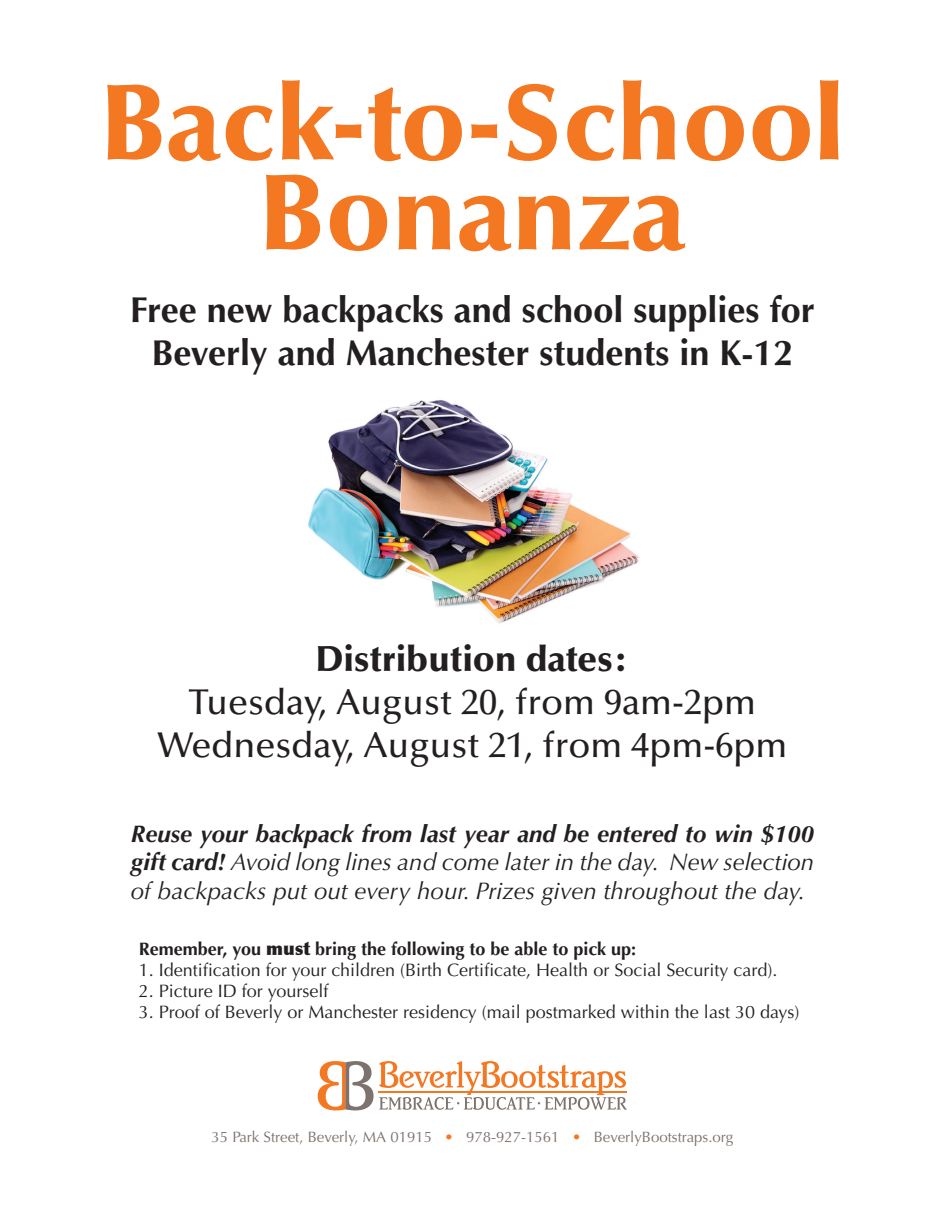
<style>
.page{position:relative;width:945px;height:1215px;background:#fff}
.page>*{position:absolute;margin:0;border:0;box-sizing:border-box;transform-origin:0 0}
.t1{font:900 108px/90px "Optima LT Std";color:#f47721;text-align:center}
.t2{font:700 36px/43.2px "Optima LT Std";color:#231f20;text-align:center}
.t3{font:500 36px/43.2px "Optima LT Std";color:#231f20;text-align:center}
.t4{font:900 36px "Optima LT Std";color:#231f20}
.t5{font:italic 24px/28.5px "Optima LT Std";color:#231f20;text-align:justify}
.t6{font:18px "Optima LT Std";color:#231f20}
.t7{font:700 18px "Optima LT Std";color:#231f20}
.t8{font:15px "Optima LT Std";color:#7d726d}
.s1{font-weight:700}
.s2{font-weight:900}
.s3{color:#f47721}
</style>
<div class="page">
<img style="left:308px;top:400px;width:331px;height:224px">
<svg style="left:318px;top:1061px;width:309px;height:49px"></svg>
<h1 class="t1" style="left:101px;top:79px;width:745px">Back-to-School<br>Bonanza</h1>
<h2 class="t2" style="left:130px;top:288px;width:686px">Free new backpacks and school supplies for<br>Beverly and Manchester students in K-12</h2>
<h2 class="t4" style="left:316px;top:637px;width:315px">Distribution dates:</h2>
<h2 class="t3" style="left:157px;top:681px;width:632px">Tuesday, August 20, from 9am-2pm<br>Wednesday, August 21, from 4pm-6pm</h2>
<h3 class="t5" style="left:131px;top:819px;width:685px"><span class="s1">Reuse your backpack from last year and be entered to win $100 gift card!</span> Avoid long lines and come later in the day. New selection of backpacks put out every hour. Prizes given throughout the day.</h3>
<p class="t7" style="left:139px;top:938px;width:499px">Remember, you <span class="s2">must</span> bring the following to be able to pick up:</p>
<p class="t6" style="left:139px;top:959px;width:640px">1. Identification for your children (Birth Certificate, Health or Social Security card).</p>
<p class="t6" style="left:139px;top:980px;width:191px">2. Picture ID for yourself</p>
<p class="t6" style="left:139px;top:1001px;width:662px">3. Proof of Beverly or Manchester residency (mail postmarked within the last 30 days)</p>
<p class="t8" style="left:212px;top:1129px;width:523px">35 Park Street, Beverly, MA 01915 <span class="s3">•</span> 978-927-1561 <span class="s3">•</span> BeverlyBootstraps.org</p>
</div>
